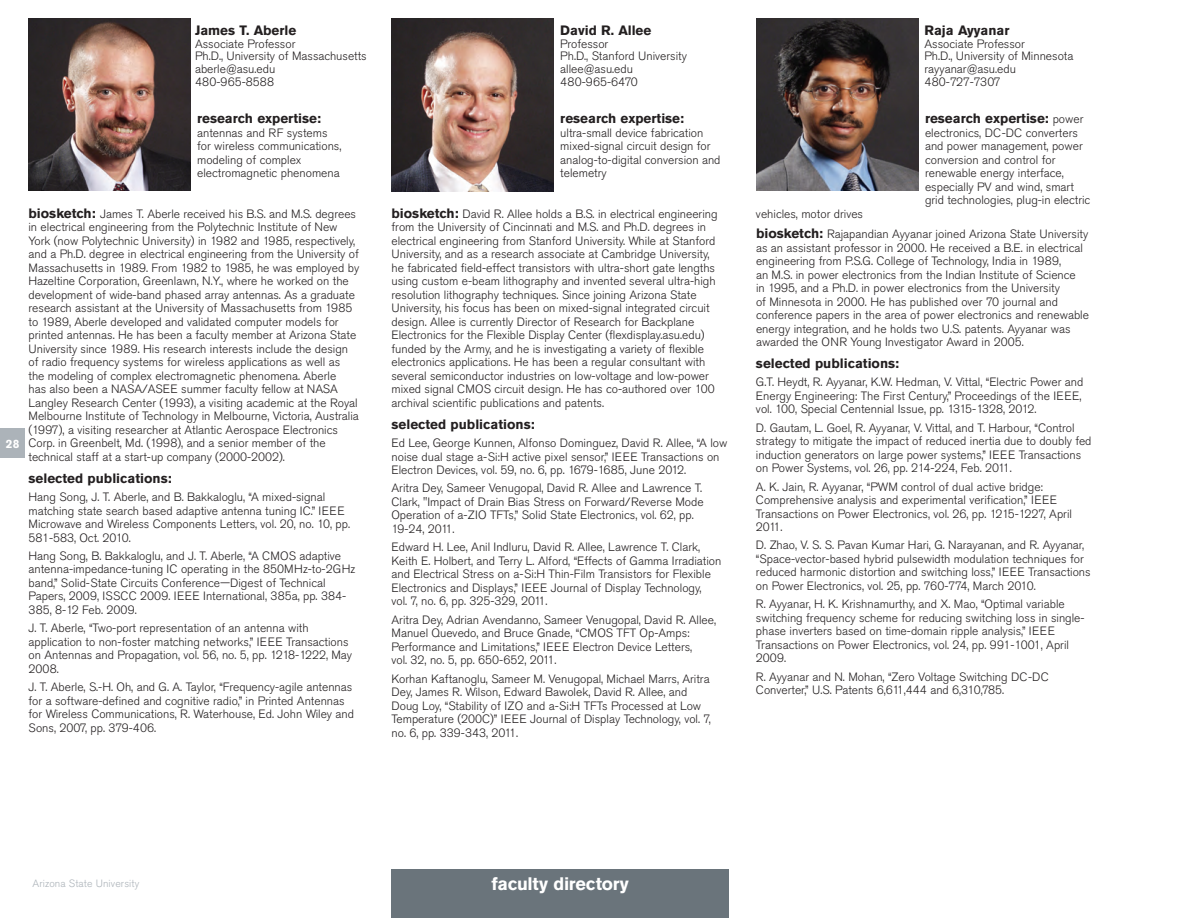
<style>
.page{position:relative;width:1188px;height:918px;background:#fff}
.page>*{position:absolute;margin:0;border:0;box-sizing:border-box;transform-origin:0 0}
.t1{font:700 18px "Akzidenz Grotesk Pro";letter-spacing:-.015em;color:#fff}
._1Faculty_Bio_Header{font:700 13.5px "Akzidenz Grotesk Pro";color:#231f20}
._1Faculty_Bio_body_t{font:700 13.5px "Akzidenz Grotesk Pro";color:#231f20}
._1Selected_Publicati{font:700 13.5px "Akzidenz Grotesk Pro";color:#231f20}
._1Faculty_Bio_body_t-2{font:300 12px/13.5px "Akzidenz Grotesk Pro";color:#231f20}
.larger_pub{font:300 12px/13.5px "Akzidenz Grotesk Pro";color:#231f20}
._1Selected_Publicati-2{font:300 12px "Akzidenz Grotesk Pro";color:#231f20}
._1Selected_Publicati-3{font:300 12px "Akzidenz Grotesk Pro";letter-spacing:.02em;color:#231f20}
.t2{font:700 12px "Akzidenz Grotesk Pro";color:#fff}
.t3{font:300 10.5px "Akzidenz Grotesk Pro";letter-spacing:.01em;color:#acb3b9}
.s1{font-weight:700;font-size:13.5px}
.s2{font-weight:300;font-size:12px}
</style>
<div class="page">
<img style="left:28px;top:18px;width:162px;height:173px">
<img style="left:756px;top:18px;width:162px;height:173px">
<img style="left:392px;top:19px;width:162px;height:173px">
<div style="left:0;top:429px;width:25px;height:29px;background:#acb3b9"></div>
<div style="left:392px;top:870px;width:337px;height:48px;background:#6a747b"></div>
<p class="_1Selected_Publicati" style="left:195px;top:21px;width:103px">James T. Aberle</p>
<p class="_1Selected_Publicati-2" style="left:195px;top:36px;width:102px">Associate Professor</p>
<p class="_1Selected_Publicati-2" style="left:195px;top:48px;width:173px">Ph.D., University of Massachusetts</p>
<p class="_1Selected_Publicati-2" style="left:195px;top:61px;width:82px">aberle@asu.edu</p>
<p class="_1Selected_Publicati-3" style="left:195px;top:74px;width:81px">480-965-8588</p>
<p class="t2" style="left:6px;top:436px;width:15px">28</p>
<p class="_1Faculty_Bio_body_t" style="left:197px;top:110px;width:125px">research expertise:</p>
<p class="_1Faculty_Bio_body_t-2" style="left:197px;top:126px;width:146px">antennas and RF systems for wireless communications, modeling of complex electromagnetic phenomena</p>
<p class="_1Faculty_Bio_body_t-2" style="left:28px;top:207px;width:332px"><span class="s1">biosketch:</span> James T. Aberle received his B.S. and M.S. degrees in electrical engineering from the Polytechnic Institute of New York (now Polytechnic University) in 1982 and 1985, respectively, and a Ph.D. degree in electrical engineering from the University of Massachusetts in 1989. From 1982 to 1985, he was employed by Hazeltine Corporation, Greenlawn, N.Y., where he worked on the development of wide-band phased array antennas. As a graduate research assistant at the University of Massachusetts from 1985 to 1989, Aberle developed and validated computer models for printed antennas. He has been a faculty member at Arizona State University since 1989. His research interests include the design of radio frequency systems for wireless applications as well as<br>the modeling of complex electromagnetic phenomena. Aberle<br>has also been a NASA/ASEE summer faculty fellow at NASA Langley Research Center (1993), a visiting academic at the Royal Melbourne Institute of Technology in Melbourne, Victoria, Australia (1997), a visiting researcher at Atlantic Aerospace Electronics Corp. in Greenbelt, Md. (1998), and a senior member of the technical staff at a start-up company (2000-2002).</p>
<p class="_1Faculty_Bio_Header" style="left:29px;top:469px;width:145px">selected publications:</p>
<p class="_1Faculty_Bio_body_t-2" style="left:29px;top:490px;width:323px">Hang Song, J. T. Aberle, and B. Bakkaloglu, “A mixed-signal matching state search based adaptive antenna tuning IC.” IEEE Microwave and Wireless Components Letters, vol. 20, no. 10, pp.<br>581-583, Oct. 2010.</p>
<p class="_1Faculty_Bio_body_t-2" style="left:29px;top:549px;width:328px">Hang Song, B. Bakkaloglu, and J. T. Aberle, “A CMOS adaptive antenna-impedance-tuning IC operating in the 850MHz-to-2GHz band,” Solid-State Circuits Conference—Digest of Technical Papers, 2009, ISSCC 2009. IEEE International, 385a, pp. 384- 385, 8-12 Feb. 2009.</p>
<p class="_1Faculty_Bio_body_t-2" style="left:29px;top:621px;width:325px">J. T. Aberle, “Two-port representation of an antenna with application to non-foster matching networks,” IEEE Transactions on Antennas and Propagation, vol. 56, no. 5, pp. 1218-1222, May 2008.</p>
<p class="_1Faculty_Bio_body_t-2" style="left:29px;top:680px;width:327px">J. T. Aberle, S.-H. Oh, and G. A. Taylor, “Frequency-agile antennas for a software-defined and cognitive radio,” in Printed Antennas for Wireless Communications, R. Waterhouse, Ed. John Wiley and Sons, 2007, pp. 379-406.</p>
<p class="_1Selected_Publicati" style="left:560px;top:21px;width:93px">David R. Allee</p>
<p class="_1Selected_Publicati-2" style="left:560px;top:36px;width:50px">Professor</p>
<p class="_1Selected_Publicati-2" style="left:560px;top:48px;width:128px">Ph.D., Stanford University</p>
<p class="_1Selected_Publicati-2" style="left:560px;top:61px;width:74px">allee@asu.edu</p>
<p class="_1Selected_Publicati-2" style="left:560px;top:74px;width:79px">480-965-6470</p>
<p class="_1Faculty_Bio_body_t" style="left:560px;top:110px;width:125px">research expertise:</p>
<p class="_1Faculty_Bio_body_t-2" style="left:560px;top:126px;width:162px">ultra-small device fabrication mixed-signal circuit design for analog-to-digital conversion and telemetry</p>
<p class="_1Faculty_Bio_body_t-2" style="left:392px;top:207px;width:328px"><span class="s1">biosketch:</span> David R. Allee holds a B.S. in electrical engineering from the University of Cincinnati and M.S. and Ph.D. degrees in electrical engineering from Stanford University. While at Stanford University, and as a research associate at Cambridge University, he fabricated field-effect transistors with ultra-short gate lengths using custom e-beam lithography and invented several ultra-high resolution lithography techniques. Since joining Arizona State University, his focus has been on mixed-signal integrated circuit design. Allee is currently Director of Research for Backplane Electronics for the Flexible Display Center (flexdisplay.asu.edu) funded by the Army, and he is investigating a variety of flexible electronics applications. He has been a regular consultant with several semiconductor industries on low-voltage and low-power mixed signal CMOS circuit design. He has co-authored over 100 archival scientific publications and patents.</p>
<p class="_1Faculty_Bio_Header" style="left:392px;top:415px;width:145px">selected publications:</p>
<p class="larger_pub" style="left:392px;top:436px;width:337px">Ed Lee, George Kunnen, Alfonso Dominguez, David R. Allee, “A low noise dual stage a-Si:H active pixel sensor,” IEEE Transactions on<br>Electron Devices, vol. 59, no. 6, pp. 1679-1685, June 2012.</p>
<p class="larger_pub" style="left:392px;top:482px;width:314px">Aritra Dey, Sameer Venugopal, David R. Allee and Lawrence T.<br>Clark, "Impact of Drain Bias Stress on Forward/Reverse Mode Operation of a-ZIO TFTs,” Solid State Electronics, vol. 62, pp.<br>19-24, 2011.</p>
<p class="larger_pub" style="left:392px;top:540px;width:331px">Edward H. Lee, Anil Indluru, David R. Allee, Lawrence T. Clark, Keith E. Holbert, and Terry L. Alford, “Effects of Gamma Irradiation and Electrical Stress on a-Si:H Thin-Film Transistors for Flexible Electronics and Displays,” IEEE Journal of Display Technology,<br>vol. 7, no. 6, pp. 325-329, 2011.</p>
<p class="larger_pub" style="left:392px;top:613px;width:326px">Aritra Dey, Adrian Avendanno, Sameer Venugopal, David R. Allee, Manuel Quevedo, and Bruce Gnade, “CMOS TFT Op-Amps:<br>Performance and Limitations,” IEEE Electron Device Letters,<br>vol. 32, no. 5, pp. 650-652, 2011.</p>
<p class="larger_pub" style="left:392px;top:672px;width:321px">Korhan Kaftanoglu, Sameer M. Venugopal, Michael Marrs, Aritra Dey, James R. Wilson, Edward Bawolek, David R. Allee, and Doug Loy, “Stability of IZO and a-Si:H TFTs Processed at Low Temperature (200C)” IEEE Journal of Display Technology, vol. 7, no. 6, pp. 339-343, 2011.</p>
<p class="_1Selected_Publicati" style="left:924px;top:21px;width:87px">Raja Ayyanar</p>
<p class="_1Selected_Publicati-2" style="left:924px;top:36px;width:102px">Associate Professor</p>
<p class="_1Selected_Publicati-2" style="left:924px;top:48px;width:151px">Ph.D., University of Minnesota</p>
<p class="_1Selected_Publicati-2" style="left:924px;top:61px;width:93px">rayyanar@asu.edu</p>
<p class="_1Selected_Publicati-2" style="left:924px;top:74px;width:78px">480-727-7307</p>
<p class="_1Faculty_Bio_body_t" style="left:925px;top:110px;width:160px">research expertise: <span class="s2">power</span></p>
<p class="_1Faculty_Bio_body_t-2" style="left:925px;top:126px;width:167px">electronics, DC-DC converters and power management, power conversion and control for renewable energy interface, especially PV and wind, smart grid technologies, plug-in electric</p>
<p class="_1Faculty_Bio_body_t-2" style="left:756px;top:207px;width:109px">vehicles, motor drives</p>
<p class="_1Faculty_Bio_body_t-2" style="left:756px;top:227px;width:335px"><span class="s1">biosketch:</span> Rajapandian Ayyanar joined Arizona State University as an assistant professor in 2000. He received a B.E. in electrical engineering from P.S.G. College of Technology, India in 1989,<br>an M.S. in power electronics from the Indian Institute of Science<br>in 1995, and a Ph.D. in power electronics from the University<br>of Minnesota in 2000. He has published over 70 journal and conference papers in the area of power electronics and renewable energy integration, and he holds two U.S. patents. Ayyanar was awarded the ONR Young Investigator Award in 2005.</p>
<p class="_1Faculty_Bio_Header" style="left:756px;top:355px;width:145px">selected publications:</p>
<p class="larger_pub" style="left:756px;top:375px;width:329px">G.T. Heydt, R. Ayyanar, K.W. Hedman, V. Vittal, “Electric Power and<br>Energy Engineering: The First Century,” Proceedings of the IEEE, vol. 100, Special Centennial Issue, pp. 1315-1328, 2012.</p>
<p class="larger_pub" style="left:756px;top:421px;width:337px">D. Gautam, L. Goel, R. Ayyanar, V. Vittal, and T. Harbour, “Control strategy to mitigate the impact of reduced inertia due to doubly fed induction generators on large power systems,” IEEE Transactions on Power Systems, vol. 26, pp. 214-224, Feb. 2011.</p>
<p class="larger_pub" style="left:756px;top:480px;width:318px">A. K. Jain, R. Ayyanar, “PWM control of dual active bridge:<br>Comprehensive analysis and experimental verification,” IEEE Transactions on Power Electronics, vol. 26, pp. 1215-1227, April 2011.</p>
<p class="larger_pub" style="left:756px;top:539px;width:336px">D. Zhao, V. S. S. Pavan Kumar Hari, G. Narayanan, and R. Ayyanar, “Space-vector-based hybrid pulsewidth modulation techniques for reduced harmonic distortion and switching loss,” IEEE Transactions on Power Electronics, vol. 25, pp. 760-774, March 2010.</p>
<p class="larger_pub" style="left:756px;top:597px;width:330px">R. Ayyanar, H. K. Krishnamurthy, and X. Mao, “Optimal variable switching frequency scheme for reducing switching loss in single&shy;phase inverters based on time-domain ripple analysis,” IEEE Transactions on Power Electronics, vol. 24, pp. 991-1001, April 2009.</p>
<p class="larger_pub" style="left:756px;top:670px;width:294px">R. Ayyanar and N. Mohan, “Zero Voltage Switching DC-DC<br>Converter,” U.S. Patents 6,611,444 and 6,310,785.</p>
<p class="t3" style="left:33px;top:876px;width:108px">Arizona State University</p>
<h1 class="t1" style="left:492px;top:872px;width:139px">faculty directory</h1>
</div>
